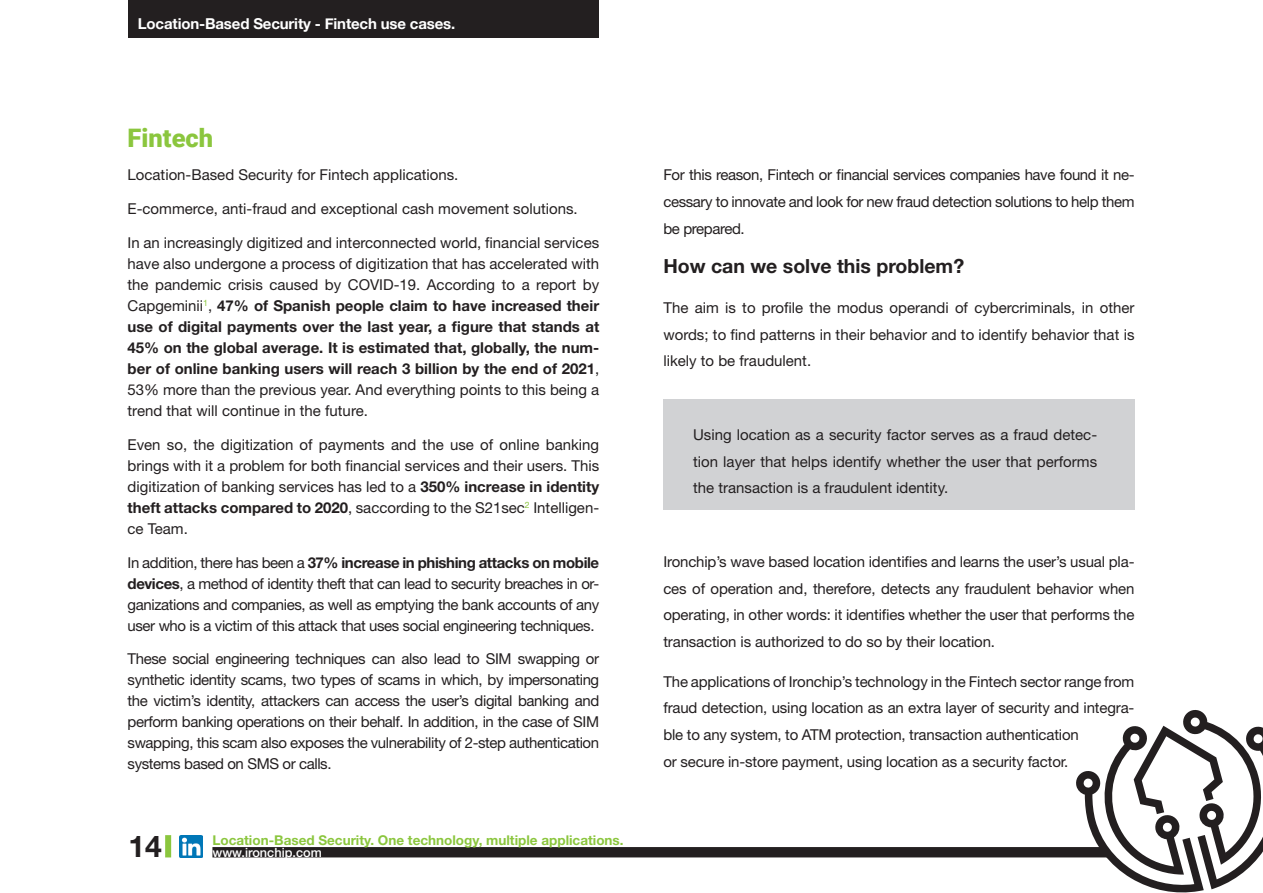
<style>
.page{position:relative;width:1263px;height:893px;background:#fff}
.page>*{position:absolute;margin:0;border:0;box-sizing:border-box;transform-origin:0 0}
.t1{font:700 30px "Helvetica Neue LT Std";color:#231f20}
.t2{font:900 25.5px "Roboto";color:#8bc63e}
.t3{font:700 19.5px "Helvetica Neue LT Std";color:#231f20}
.t4{font:15px/21px "Helvetica Neue LT Std";letter-spacing:-.01em;color:#231f20;text-align:justify}
.t5{font:700 15px "Helvetica Neue";letter-spacing:-.01em;color:#fff}
.t6{font:700 13.5px "Helvetica Neue LT Std";color:#8bc63e}
.t7{font:500 12.75px "Helvetica Neue LT Std";color:#fff}
.s1{font-weight:700}
</style>
<div class="page">
<img style="left:180px;top:835px;width:22px;height:23px">
<div style="left:129px;top:0;width:470px;height:37px;background:#231f20"></div>
<div style="left:165px;top:835px;width:6px;height:22px;background:#8bc63e"></div>
<svg style="left:212px;top:710px;width:1051px;height:183px"></svg>
<div style="left:663px;top:399px;width:472px;height:111px;background:#d1d2d4"></div>
<p class="t5" style="left:138px;top:12px;width:319px">Location-Based Security - Fintech use cases.</p>
<h2 class="t2" style="left:128px;top:120px;width:87px">Fintech</h2>
<p class="t4" style="left:128px;top:164px;width:332px">Location-Based Security for Fintech applications.</p>
<p class="t4" style="left:128px;top:198px;width:452px">E-commerce, anti-fraud and exceptional cash movement solutions.</p>
<p class="t4" style="left:128px;top:232px;width:473px">In an increasingly digitized and interconnected world, financial services have also undergone a process of digitization that has accelerated with the pandemic crisis caused by COVID-19. According to a report by Capgeminii<sup>1</sup>, <span class="s1">47% of Spanish people claim to have increased their use of digital payments over the last year, a figure that stands at 45% on the global average. It is estimated that, globally, the num&shy;ber of online banking users will reach 3 billion by the end of 2021</span>, 53% more than the previous year. And everything points to this being a trend that will continue in the future.</p>
<p class="t4" style="left:128px;top:434px;width:473px">Even so, the digitization of payments and the use of online banking brings with it a problem for both financial services and their users. This digitization of banking services has led to a <span class="s1">350% increase in identity theft attacks compared to 2020</span>, saccording to the S21sec<sup>2</sup> Intelligen&shy;ce Team.</p>
<p class="t4" style="left:128px;top:551px;width:473px">In addition, there has been a <span class="s1">37% increase in phishing attacks on mobile devices</span>, a method of identity theft that can lead to security breaches in or&shy;ganizations and companies, as well as emptying the bank accounts of any user who is a victim of this attack that uses social engineering techniques.</p>
<p class="t4" style="left:128px;top:648px;width:473px">These social engineering techniques can also lead to SIM swapping or synthetic identity scams, two types of scams in which, by impersonating the victim’s identity, attackers can access the user’s digital banking and perform banking operations on their behalf. In addition, in the case of SIM swapping, this scam also exposes the vulnerability of 2-step authentication systems based on SMS or calls.</p>
<h1 class="t1" style="left:129px;top:828px;width:35px">14</h1>
<p class="t6" style="left:212px;top:832px;width:413px">Location-Based Security. One technology, multiple applications.</p>
<p class="t7" style="left:212px;top:845px;width:111px">www.ironchip.com</p>
<p class="t4" style="left:663px;top:161px;width:473px;line-height:26.7px">For this reason, Fintech or financial services companies have found it ne&shy;cessary to innovate and look for new fraud detection solutions to help them be prepared.</p>
<h3 class="t3" style="left:663px;top:254px;width:302px">How can we solve this problem?</h3>
<p class="t4" style="left:663px;top:294px;width:473px;line-height:26.7px">The aim is to profile the modus operandi of cybercriminals, in other words; to find patterns in their behavior and to identify behavior that is likely to be fraudulent.</p>
<p class="t4" style="left:693px;top:421px;width:405px;line-height:26.7px">Using location as a security factor serves as a fraud detec&shy;tion layer that helps identify whether the user that performs the transaction is a fraudulent identity.</p>
<p class="t4" style="left:663px;top:548px;width:473px;line-height:26.7px">Ironchip’s wave based location identifies and learns the user’s usual pla&shy;ces of operation and, therefore, detects any fraudulent behavior when operating, in other words: it identifies whether the user that performs the transaction is authorized to do so by their location.</p>
<p class="t4" style="left:663px;top:668px;width:472px;line-height:26.7px;text-align:left">The applications of Ironchip’s technology in the Fintech sector range from fraud detection, using location as an extra layer of security and integra&shy;ble to any system, to ATM protection, transaction authentication<br>or secure in-store payment, using location as a security factor.</p>
</div>
